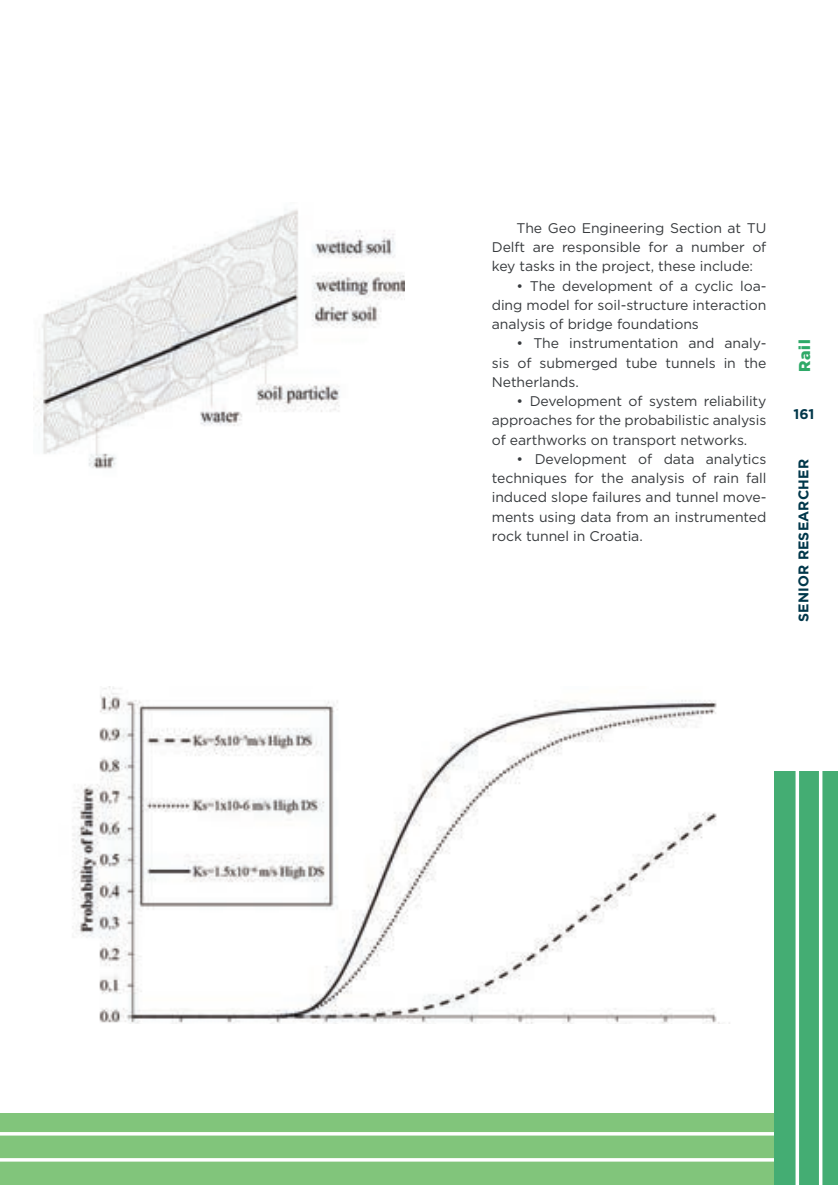
<style>
.page{position:relative;width:838px;height:1185px;background:#fff}
.page>*{position:absolute;margin:0;border:0;box-sizing:border-box;transform-origin:0 0}
.t1{font:900 15.75px "Gotham";color:#2ea968}
.t2{font:14px/19.2px "Gotham";letter-spacing:-.005em;color:#373a3d;text-align:justify}
.t3{font:700 14px "Gotham";letter-spacing:.015em;color:#00374a}
.t4{font:700 14px "Gotham";color:#00374a}
</style>
<div class="page">
<div style="left:0;top:1058px;width:781px;height:127px;background:#81c57b"></div>
<img style="left:72px;top:687px;width:658px;height:336px">
<div style="left:0;top:1023px;width:837px;height:89px;background:#fff"></div>
<img style="left:33px;top:209px;width:371px;height:260px">
<hr style="left:0;top:1132px;width:807px;height:3px;background:#fff">
<hr style="left:0;top:1158px;width:807px;height:3px;background:#fff">
<div style="left:774px;top:771px;width:63px;height:414px;background:#44ad73"></div>
<svg style="left:819px;top:771px;width:3px;height:414px"></svg>
<svg style="left:795px;top:771px;width:4px;height:414px;background:#e4f3eb"></svg>
<p class="t2" style="left:491px;top:218px;width:276px;text-indent:25px">The Geo Engineering Section at TU Delft are responsible for a number of key tasks in the project, these include:</p>
<p class="t2" style="left:491px;top:276px;width:276px;text-indent:25px">• The development of a cyclic loa&shy;ding model for soil-structure interaction analysis of bridge foundations</p>
<p class="t2" style="left:491px;top:333px;width:276px;text-indent:25px">• The instrumentation and analy&shy;sis of submerged tube tunnels in the Netherlands.</p>
<p class="t2" style="left:491px;top:391px;width:276px;text-indent:25px">• Development of system reliability approaches for the probabilistic analysis of earthworks on transport networks.</p>
<p class="t2" style="left:491px;top:449px;width:276px;text-indent:25px">• Development of data analytics techniques for the analysis of rain fall induced slope failures and tunnel move&shy;ments using data from an instrumented rock tunnel in Croatia.</p>
<p class="t3" style="left:795px;top:622px;width:164px;rotate:-90deg">SENIOR RESEARCHER</p>
<p class="t1" style="left:793px;top:372px;width:34px;rotate:-90deg">Rail</p>
<p class="t4" style="left:793px;top:405px;width:22px">161</p>
</div>
